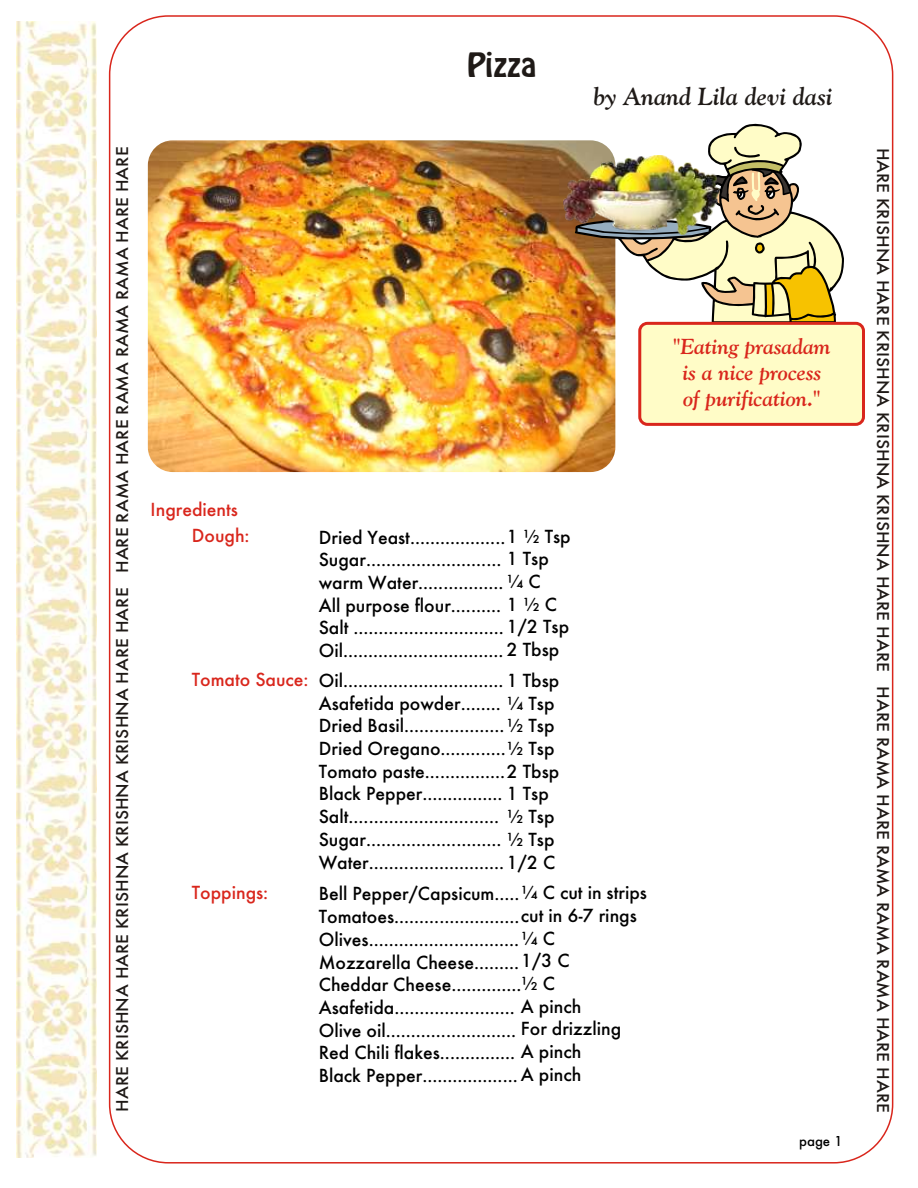
<style>
.page{position:relative;width:918px;height:1188px;background:#fff}
.page>*{position:absolute;margin:0;border:0;box-sizing:border-box;transform-origin:0 0}
.t1{font:29.55px "Hobo Std";color:#1f1a17}
.t2{font:italic 700 24.75px "Goudy Ol St BT";color:#1f1a17}
.t3{font:italic 700 21.75px/26px "Goudy Ol St BT";color:#d9261c;text-align:center}
.t4{font:19.8px/22.6px "Futura";color:#000}
.t5{font:19.8px "Futura";color:#d9261c}
.t6{font:17.85px "Futura";color:#1f1a17;scale:1.09 1}
.t7{font:15px "Futura";color:#000}
.s1{color:#d9261c}
</style>
<div class="page">
<img style="left:148px;top:140px;width:467px;height:332px;border-radius:25px">
<svg style="left:574px;top:123px;width:270px;height:200px"></svg>
<svg style="left:578px;top:125px;width:264px;height:196px"></svg>
<div style="left:638px;top:322px;width:227px;height:104px;background:#fffcc7;border:3px solid #d9261c;border-radius:8px"></div>
<img style="left:563px;top:155px;width:156px;height:79px">
<img style="left:17px;top:21px;width:80px;height:1136px">
<h1 class="t1" style="left:467px;top:52px;width:71px">Pizza</h1>
<p class="t2" style="left:594px;top:86px;width:240px">by Anand Lila devi dasi</p>
<p class="t6" style="left:115px;top:1112px;width:887px;rotate:-90deg">HARE KRISHNA HARE KRISHNA KRISHNA KRISHNA HARE HARE HARE RAMA HARE RAMA RAMA RAMA HARE HARE</p>
<p class="t6" style="left:890px;top:148px;width:887px;rotate:90deg">HARE KRISHNA HARE KRISHNA KRISHNA KRISHNA HARE HARE HARE RAMA HARE RAMA RAMA RAMA HARE HARE</p>
<p class="t3" style="left:673px;top:335px;width:159px">"Eating prasadam is a nice process of purification."</p>
<p class="t5" style="left:151px;top:502px;width:89px">Ingredients</p>
<p class="t5" style="left:192px;top:527px;width:59px">Dough:</p>
<p class="t4" style="left:319px;top:527px;width:254px">Dried Yeast...................1 ½ Tsp Sugar........................... 1 Tsp warm Water................. ¼ C<br>All purpose flour.......... 1 ½ C Salt ..............................1/2 Tsp Oil................................ 2 Tbsp</p>
<p class="t4" style="left:319px;top:671px;width:242px;text-indent:-127px"><span class="s1">Tomato Sauce:</span> Oil................................1 Tbsp Asafetida powder........ ¼ Tsp Dried Basil....................½ Tsp Dried Oregano.............½ Tsp Tomato paste................2 Tbsp Black Pepper................ 1 Tsp Salt.............................. ½ Tsp Sugar........................... ½ Tsp Water...........................1/2 C</p>
<p class="t5" style="left:192px;top:884px;width:78px">Toppings:</p>
<p class="t4" style="left:319px;top:884px;width:330px">Bell Pepper/Capsicum.....¼ C cut in strips Tomatoes.........................cut in 6-7 rings Olives..............................¼ C Mozzarella Cheese.........1/3 C<br>Cheddar Cheese..............½ C Asafetida........................ A pinch<br>Olive oil.......................... For drizzling Red Chili flakes............... A pinch<br>Black Pepper................... A pinch</p>
<p class="t7" style="left:799px;top:1135px;width:45px">page 1</p>
</div>
